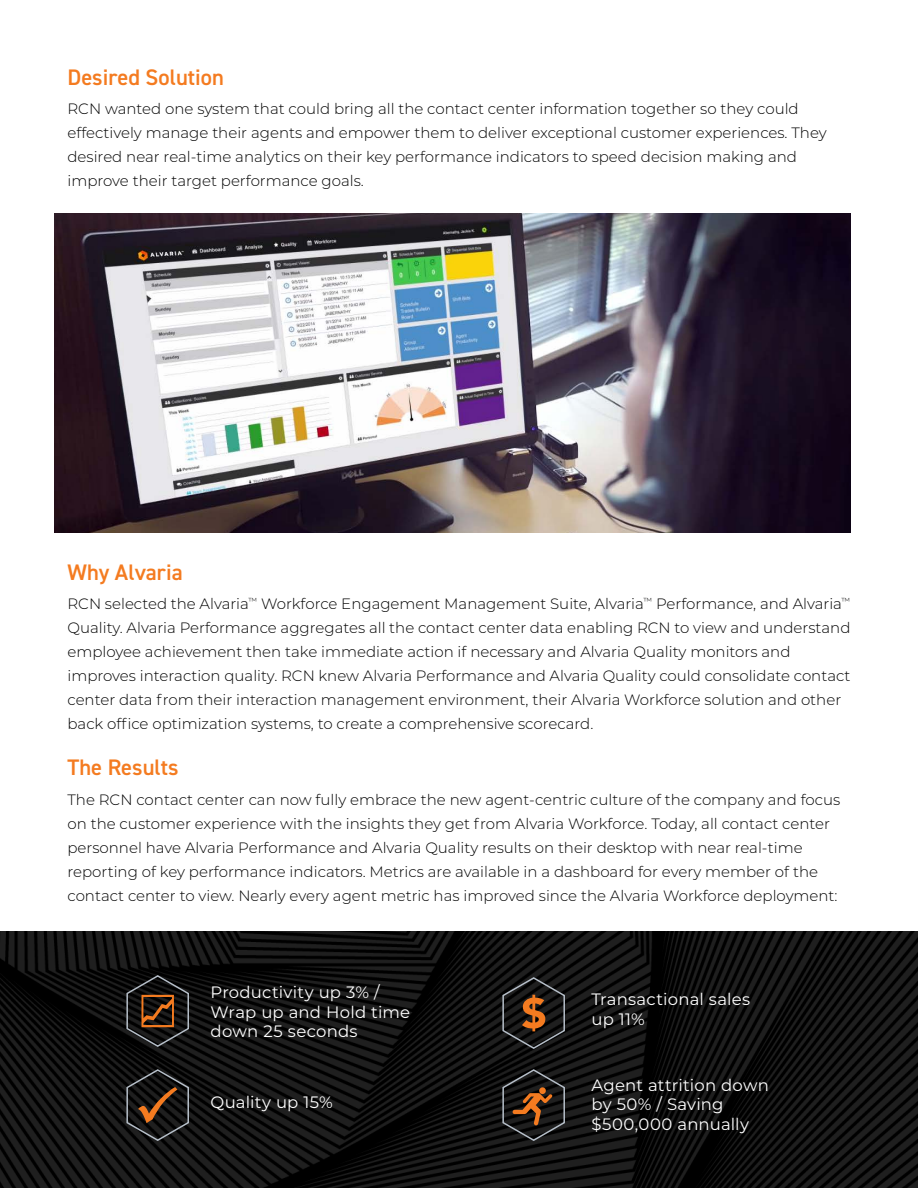
<style>
.page{position:relative;width:918px;height:1188px;background:#fff}
.page>*{position:absolute;margin:0;border:0;box-sizing:border-box;transform-origin:0 0}
.t1{font:600 22.5px "DIN2014";color:#f47b20}
.t2{font:16.5px/19.5px "Montserrat";letter-spacing:.01em;color:#fff}
.t3{font:300 15px/24px "Montserrat";color:#000}
</style>
<div class="page">
<img style="left:0;top:932px;width:918px;height:256px">
<svg style="left:125px;top:974px;width:65px;height:74px;background:#2b221b"></svg>
<svg style="left:125px;top:1068px;width:65px;height:74px;background:#29221d"></svg>
<svg style="left:501px;top:976px;width:65px;height:74px;background:#31271f"></svg>
<svg style="left:501px;top:1068px;width:65px;height:74px;background:#31261f"></svg>
<img style="left:54px;top:213px;width:796px;height:319px">
<h1 class="t1" style="left:68px;top:62px;width:158px">Desired Solution</h1>
<p class="t3" style="left:68px;top:97px;width:761px">RCN wanted one system that could bring all the contact center information together so they could effectively manage their agents and empower them to deliver exceptional customer experiences. They desired near real-time analytics on their key performance indicators to speed decision making and improve their target performance goals.</p>
<h1 class="t1" style="left:68px;top:557px;width:117px">Why Alvaria</h1>
<p class="t3" style="left:68px;top:592px;width:785px">RCN selected the Alvaria<sup>™</sup> Workforce Engagement Management Suite, Alvaria<sup>™</sup> Performance, and Alvaria<sup>™ </sup>Quality. Alvaria Performance aggregates all the contact center data enabling RCN to view and understand employee achievement then take immediate action if necessary and Alvaria Quality monitors and improves interaction quality. RCN knew Alvaria Performance and Alvaria Quality could consolidate contact center data from their interaction management environment, their Alvaria Workforce solution and other back office optimization systems, to create a comprehensive scorecard.</p>
<h1 class="t1" style="left:68px;top:753px;width:113px">The Results</h1>
<p class="t3" style="left:68px;top:787px;width:774px">The RCN contact center can now fully embrace the new agent-centric culture of the company and focus on the customer experience with the insights they get from Alvaria Workforce. Today, all contact center personnel have Alvaria Performance and Alvaria Quality results on their desktop with near real-time reporting of key performance indicators. Metrics are available in a dashboard for every member of the contact center to view. Nearly every agent metric has improved since the Alvaria Workforce deployment:</p>
<p class="t2" style="left:211px;top:982px;width:201px">Productivity up 3% /<br>Wrap up and Hold time down 25 seconds</p>
<p class="t2" style="left:211px;top:1092px;width:124px">Quality up 15%</p>
<p class="t2" style="left:592px;top:989px;width:160px">Transactional sales up 11%</p>
<p class="t2" style="left:592px;top:1075px;width:179px">Agent attrition down by 50% / Saving $500,000 annually</p>
</div>
